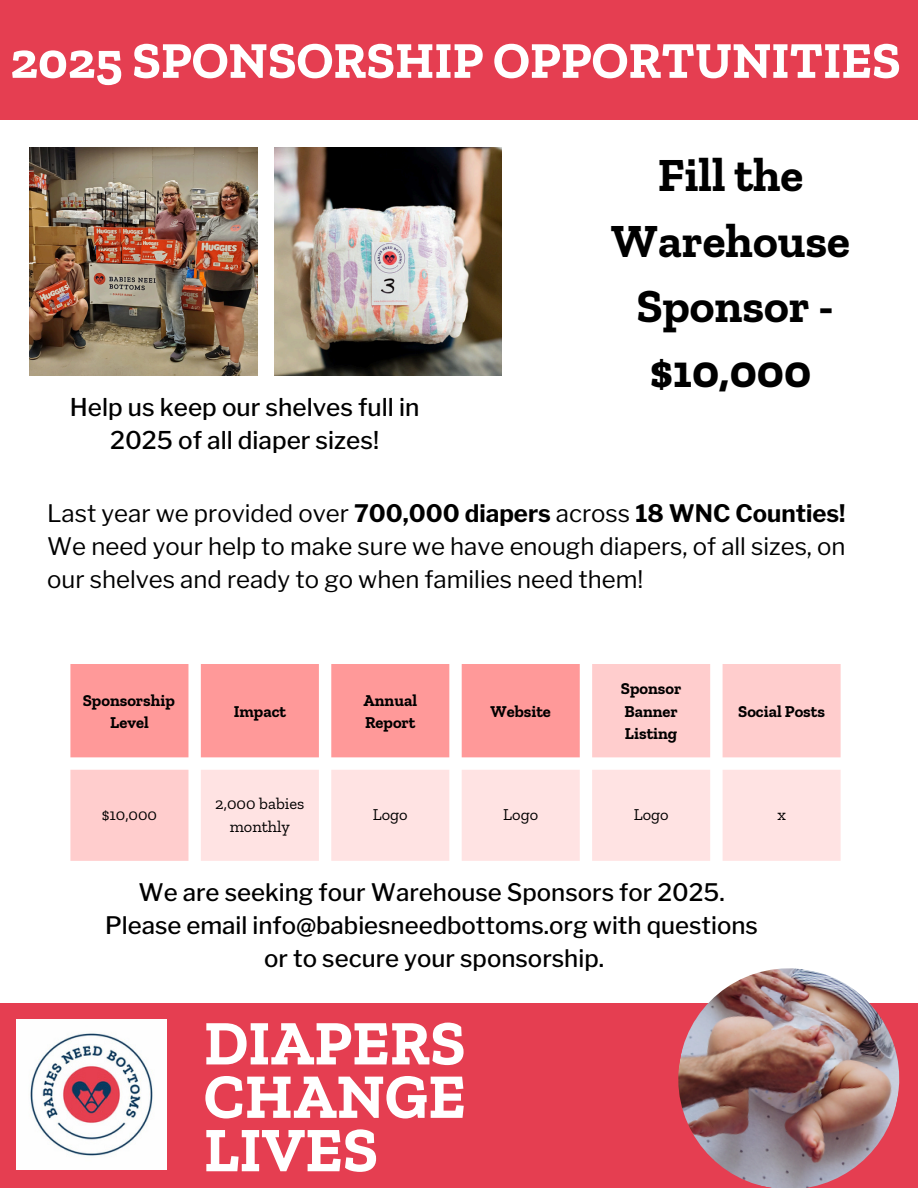
<style>
.page{position:relative;width:918px;height:1188px;background:#e53e51}
.page>*{position:absolute;margin:0;border:0;box-sizing:border-box;transform-origin:0 0}
.t1{font:700 63.45px/53.4px "Zilla Slab";color:#fff;text-align:justify}
.t2{font:700 51.6px "Zilla Slab";color:#fff}
.t3{font:700 47.25px/65.2px "Zilla Slab";color:#000;text-align:center}
.t4{font:500 24.3px/33.5px "Libre Franklin";color:#000;text-align:center}
.t5{font:24px/32.7px "Libre Franklin";color:#000;text-align:justify}
.t6{font:500 24px/32.7px "Libre Franklin";color:#000;text-align:center}
.t7{font:700 16.5px/22.5px "Zilla Slab";color:#000}
.t8{font:16.5px/22.5px "Zilla Slab";color:#000;text-align:center}
.s1{font-weight:700}
</style>
<div class="page">
<div style="left:204px;top:120px;width:714px;height:883px;background:#fff"></div>
<div style="left:0;top:120px;width:826px;height:883px;background:#fff"></div>
<img style="left:678px;top:968px;width:222px;height:220px">
<img style="left:17px;top:1019px;width:150px;height:150px">
<img style="left:274px;top:148px;width:228px;height:227px">
<svg style="left:70px;top:664px;width:771px;height:197px"></svg>
<svg style="left:201px;top:770px;width:640px;height:91px;background:#ffe5e5"></svg>
<img style="left:30px;top:148px;width:227px;height:227px">
<p class="t2" style="left:10px;top:29px;width:892px">2025 SPONSORSHIP OPPORTUNITIES</p>
<h4 class="t4" style="left:70px;top:390px;width:351px">Help us keep our shelves full in<br>2025 of all diaper sizes!</h4>
<p class="t3" style="left:611px;top:142px;width:240px">Fill the<br>Warehouse<br>Sponsor - $10,000</p>
<p class="t5" style="left:47px;top:497px;width:800px">Last year we provided over <span class="s1">700,000 diapers</span> across <span class="s1">18 WNC Counties!<br></span>We need your help to make sure we have enough diapers, of all sizes, on our shelves and ready to go when families need them!</p>
<p class="t7" style="left:83px;top:689px;width:93px">Sponsorship</p>
<h4 class="t7" style="left:110px;top:711px;width:40px">Level</h4>
<p class="t8" style="left:102px;top:803px;width:57px">$10,000</p>
<h3 class="t7" style="left:234px;top:700px;width:54px">Impact</h3>
<p class="t7" style="left:364px;top:689px;width:55px">Annual<br>Report</p>
<p class="t7" style="left:491px;top:700px;width:62px">Website</p>
<p class="t7" style="left:621px;top:677px;width:62px">Sponsor<br>Banner<br>Listing</p>
<p class="t7" style="left:738px;top:700px;width:88px">Social Posts</p>
<p class="t8" style="left:215px;top:792px;width:91px">2,000 babies monthly</p>
<p class="t8" style="left:373px;top:803px;width:36px">Logo</p>
<p class="t8" style="left:503px;top:803px;width:36px">Logo</p>
<p class="t8" style="left:634px;top:803px;width:36px">Logo</p>
<p class="t8" style="left:777px;top:803px;width:10px">x</p>
<p class="t6" style="left:105px;top:876px;width:654px">We are seeking four Warehouse Sponsors for 2025.<br>Please email info@babiesneedbottoms.org with questions or to secure your sponsorship.</p>
<p class="t1" style="left:204px;top:1016px;width:263px">DIAPERS CHANGE LIVES</p>
</div>
